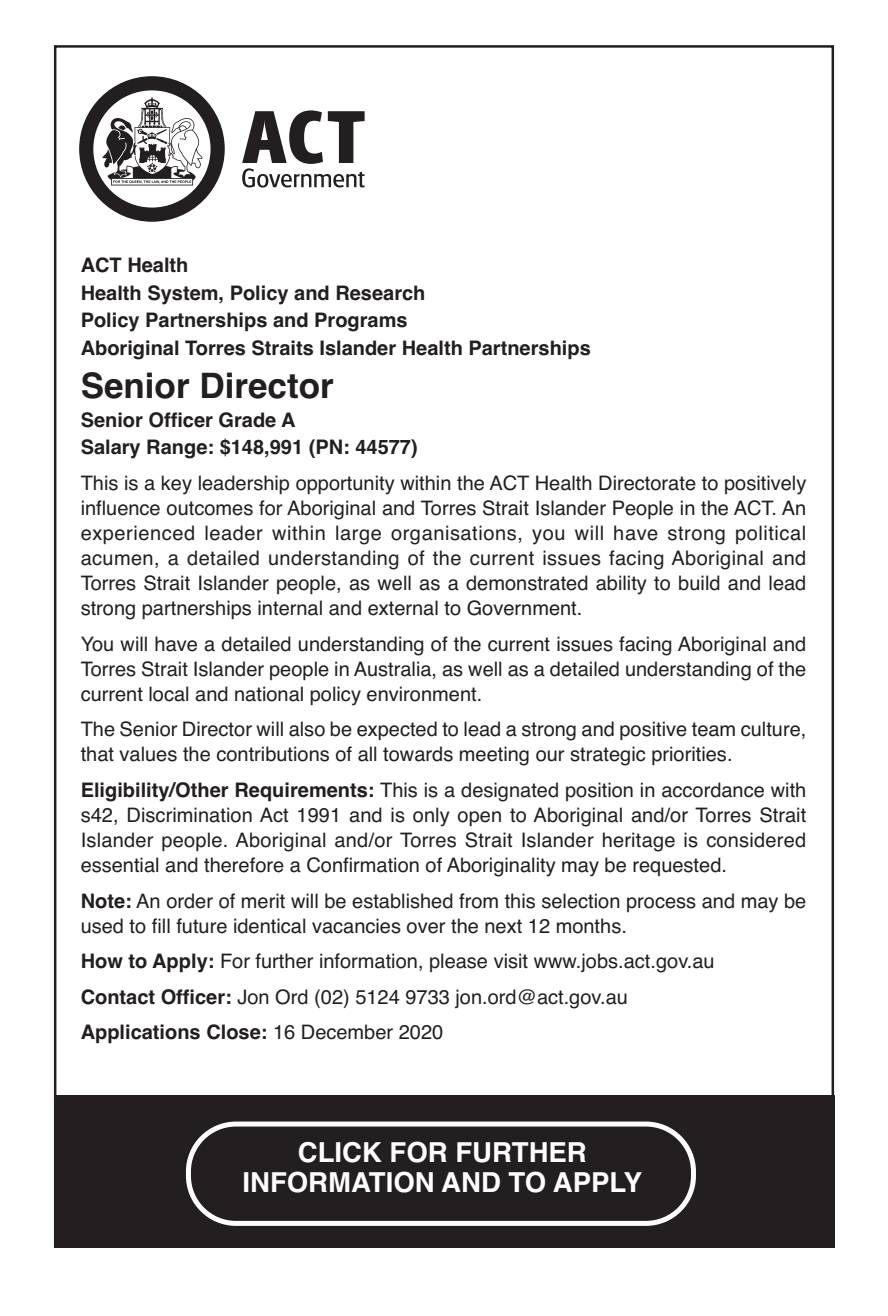
<style>
.page{position:relative;width:888px;height:1316px;background:#fff}
.page>*{position:absolute;margin:0;border:0;box-sizing:border-box;transform-origin:0 0}
.t1{font:700 35px "Helvetica";color:#231f20}
.t2{font:700 27.5px/30px "Helvetica";color:#fff;text-align:center}
.t3{font:20px/25px "Helvetica";color:#231f20;text-align:justify}
.t4{font:700 20px/27.5px "Helvetica";color:#231f20}
.s1{font-weight:700}
</style>
<div class="page">
<svg style="left:79px;top:76px;width:146px;height:146px"></svg>
<svg style="left:242px;top:110px;width:122px;height:77px"></svg>
<div style="left:54px;top:1095px;width:779px;height:152px;background:#231f20"></div>
<svg style="left:186px;top:1121px;width:509px;height:104px"></svg>
<p class="t4" style="left:81px;top:253px;width:511px">ACT Health<br>Health System, Policy and Research<br>Policy Partnerships and Programs<br>Aboriginal Torres Straits Islander Health Partnerships</p>
<h1 class="t1" style="left:81px;top:373px;width:254px">Senior Director</h1>
<p class="t4" style="left:81px;top:408px;width:338px">Senior Officer Grade A<br>Salary Range: $148,991 (PN: 44577)</p>
<p class="t3" style="left:81px;top:472px;width:727px">This is a key leadership opportunity within the ACT Health Directorate to positively influence outcomes for Aboriginal and Torres Strait Islander People in the ACT. An experienced leader within large organisations, you will have strong political acumen, a detailed understanding of the current issues facing Aboriginal and Torres Strait Islander people, as well as a demonstrated ability to build and lead strong partnerships internal and external to Government.</p>
<p class="t3" style="left:81px;top:633px;width:727px">You will have a detailed understanding of the current issues facing Aboriginal and Torres Strait Islander people in Australia, as well as a detailed understanding of the current local and national policy environment.</p>
<p class="t3" style="left:81px;top:718px;width:727px">The Senior Director will also be expected to lead a strong and positive team culture, that values the contributions of all towards meeting our strategic priorities.</p>
<p class="t3" style="left:81px;top:779px;width:727px"><span class="s1">Eligibility/Other Requirements:</span> This is a designated position in accordance with s42, Discrimination Act 1991 and is only open to Aboriginal and/or Torres Strait Islander people. Aboriginal and/or Torres Strait Islander heritage is considered essential and therefore a Confirmation of Aboriginality may be requested.</p>
<p class="t3" style="left:81px;top:890px;width:727px"><span class="s1">Note:</span> An order of merit will be established from this selection process and may be used to fill future identical vacancies over the next 12 months.</p>
<p class="t3" style="left:81px;top:945px;width:635px;line-height:35.8px;text-align:left"><span class="s1">How to Apply:</span> For further information, please visit www.jobs.act.gov.au<br><span class="s1">Contact Officer:</span> Jon Ord (02) 5124 9733 jon.ord@act.gov.au<br><span class="s1">Applications Close:</span> 16 December 2020</p>
<h2 class="t2" style="left:242px;top:1139px;width:401px">CLICK FOR FURTHER<br>INFORMATION AND TO APPLY</h2>
</div>
